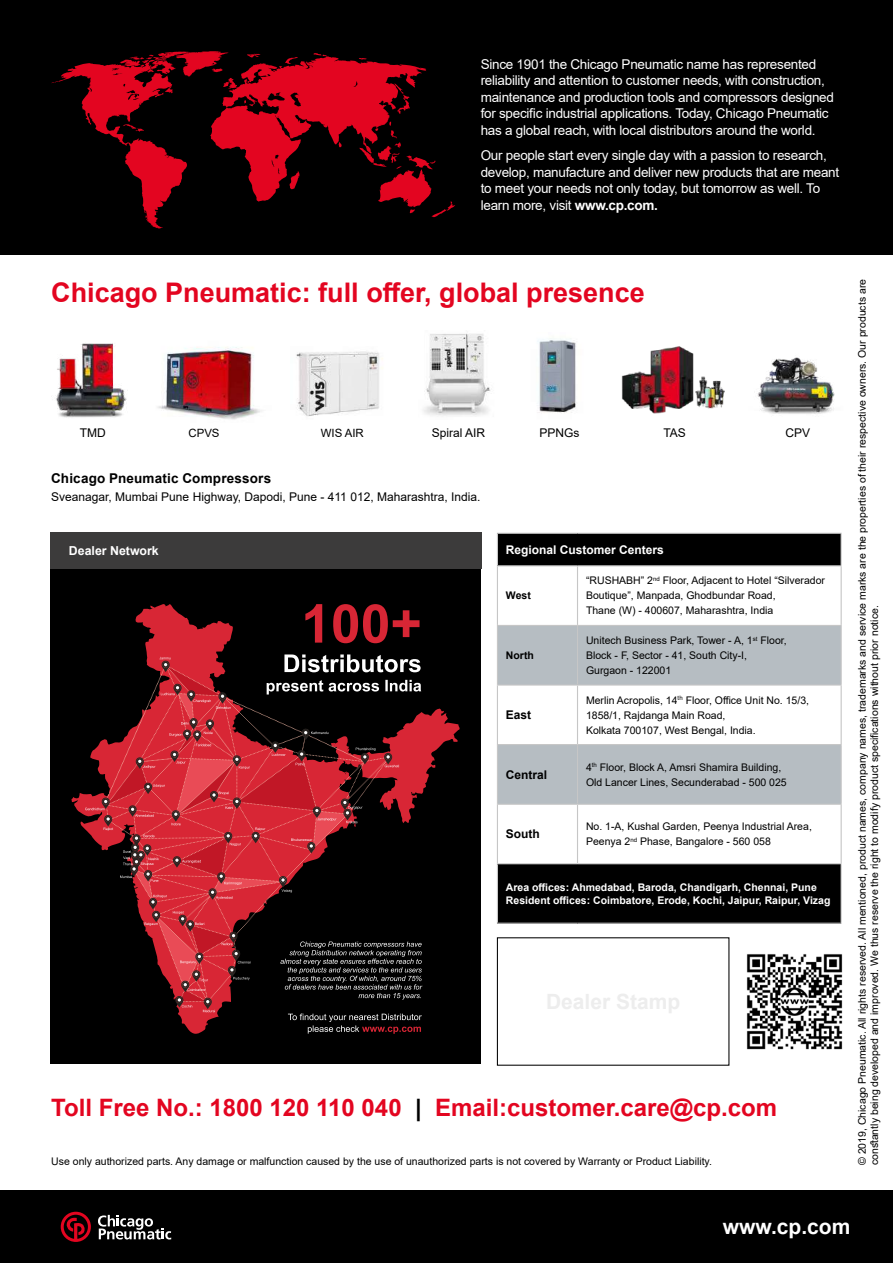
<style>
.page{position:relative;width:893px;height:1263px;background:#fff}
.page>*{position:absolute;margin:0;border:0;box-sizing:border-box;transform-origin:0 0}
.t1{font:700 27px "Arial";color:#e30520}
.t2{font:700 24px "Arial";color:#e30520}
.t3{font:700 21px "Arial";color:#fff}
.t4{font:13.5px/16.5px "Arial";letter-spacing:-.02em;color:#fff}
.t5{font:700 13.5px "Arial";letter-spacing:.015em;color:#000}
.t6{font:700 12.3px "Arial";color:#fff}
.t7{font:12px "Arial";color:#000}
.t8{font:700 12px "Arial";color:#fff}
.t9{font:700 12px "Arial";color:#000}
.t10{font:11.4px "Arial";color:#000}
.t11{font:10.5px/15px "Arial";color:#000}
.t12{font:700 10.5px/13.5px "Arial";color:#fff}
.t13{font:700 10.5px "Arial";color:#000}
.s1{font-weight:700}
.s2{color:#000}
</style>
<div class="page">
<div style="left:0;top:1191px;width:893px;height:72px;background:#000"></div>
<div style="left:0;top:0;width:893px;height:254px;background:#000"></div>
<svg style="left:51px;top:51px;width:404px;height:178px"></svg>
<svg style="left:98px;top:1215px;width:73px;height:24px"></svg>
<svg style="left:61px;top:1212px;width:30px;height:30px"></svg>
<img style="left:157px;top:347px;width:105px;height:73px">
<img style="left:423px;top:333px;width:68px;height:83px">
<img style="left:537px;top:340px;width:39px;height:73px">
<img style="left:621px;top:346px;width:104px;height:68px">
<img style="left:56px;top:343px;width:72px;height:75px">
<img style="left:757px;top:357px;width:78px;height:57px">
<img style="left:296px;top:351px;width:87px;height:65px">
<div style="left:50px;top:533px;width:431px;height:531px;background:#000"></div>
<svg style="left:71px;top:604px;width:389px;height:383px"></svg>
<svg style="left:85px;top:654px;width:337px;height:380px"></svg>
<div style="left:50px;top:533px;width:431px;height:36px;background:#3c3b3b"></div>
<div style="left:497px;top:533px;width:344px;height:33px;background:#000"></div>
<svg style="left:498px;top:566px;width:343px;height:297px"></svg>
<svg style="left:498px;top:626px;width:343px;height:178px;fill:#b6bdc2"></svg>
<div style="left:497px;top:864px;width:344px;height:59px;background:#000"></div>
<hr style="left:497px;top:565px;width:80px;height:1px;background:#c6c6c6">
<hr style="left:577px;top:565px;width:265px;height:1px;background:#c6c6c6">
<hr style="left:577px;top:566px;width:1px;height:59px;background:#c6c6c6">
<hr style="left:497px;top:625px;width:80px;height:1px;background:#c6c6c6">
<hr style="left:577px;top:625px;width:265px;height:1px;background:#c6c6c6">
<hr style="left:577px;top:626px;width:1px;height:58px;background:#c6c6c6">
<hr style="left:577px;top:684px;width:265px;height:2px;background:#c6c6c6">
<hr style="left:577px;top:686px;width:1px;height:58px;background:#c6c6c6">
<hr style="left:577px;top:744px;width:265px;height:1px;background:#c6c6c6">
<hr style="left:577px;top:745px;width:1px;height:59px;background:#c6c6c6">
<hr style="left:577px;top:804px;width:265px;height:1px;background:#c6c6c6">
<hr style="left:577px;top:805px;width:1px;height:58px;background:#c6c6c6">
<hr style="left:577px;top:863px;width:265px;height:1px;background:#c6c6c6">
<hr style="left:497px;top:684px;width:80px;height:2px;background:#c6c6c6">
<hr style="left:497px;top:744px;width:80px;height:1px;background:#c6c6c6">
<hr style="left:497px;top:804px;width:80px;height:1px;background:#c6c6c6">
<hr style="left:497px;top:863px;width:80px;height:1px;background:#c6c6c6">
<hr style="left:497px;top:533px;width:80px;height:1px;background:#c6c6c6">
<hr style="left:497px;top:534px;width:1px;height:31px;background:#c6c6c6">
<hr style="left:577px;top:533px;width:265px;height:1px;background:#c6c6c6">
<hr style="left:841px;top:534px;width:1px;height:31px;background:#c6c6c6">
<hr style="left:497px;top:566px;width:1px;height:59px;background:#c6c6c6">
<hr style="left:841px;top:566px;width:1px;height:59px;background:#c6c6c6">
<hr style="left:497px;top:626px;width:1px;height:58px;background:#c6c6c6">
<hr style="left:841px;top:626px;width:1px;height:58px;background:#c6c6c6">
<hr style="left:497px;top:686px;width:1px;height:58px;background:#c6c6c6">
<hr style="left:841px;top:686px;width:1px;height:58px;background:#c6c6c6">
<hr style="left:497px;top:745px;width:1px;height:59px;background:#c6c6c6">
<hr style="left:841px;top:745px;width:1px;height:59px;background:#c6c6c6">
<hr style="left:497px;top:805px;width:1px;height:58px;background:#c6c6c6">
<hr style="left:841px;top:805px;width:1px;height:58px;background:#c6c6c6">
<hr style="left:497px;top:864px;width:1px;height:59px;background:#c6c6c6">
<hr style="left:841px;top:864px;width:1px;height:59px;background:#c6c6c6">
<hr style="left:497px;top:923px;width:80px;height:1px;background:#c6c6c6">
<hr style="left:577px;top:923px;width:265px;height:1px;background:#c6c6c6">
<img style="left:746px;top:954px;width:97px;height:96px">
<p class="t4" style="left:481px;top:55px;width:355px">Since 1901 the Chicago Pneumatic name has represented reliability and attention to customer needs, with construction, maintenance and production tools and compressors designed for specific industrial applications. Today, Chicago Pneumatic has a global reach, with local distributors around the world.</p>
<p class="t4" style="left:481px;top:147px;width:360px">Our people start every single day with a passion to research, develop, manufacture and deliver new products that are meant to meet your needs not only today, but tomorrow as well. To learn more, visit <span class="s1">www.cp.com.</span></p>
<h1 class="t1" style="left:51px;top:274px;width:595px">Chicago Pneumatic: full offer, global presence</h1>
<p class="t7" style="left:80px;top:424px;width:27px">TMD</p>
<p class="t10" style="left:189px;top:425px;width:33px">CPVS</p>
<p class="t10" style="left:321px;top:425px;width:45px">WIS AIR</p>
<p class="t7" style="left:432px;top:424px;width:55px">Spiral AIR</p>
<p class="t7" style="left:539px;top:424px;width:42px">PPNGs</p>
<p class="t7" style="left:663px;top:424px;width:24px">TAS</p>
<p class="t7" style="left:785px;top:424px;width:26px">CPV</p>
<p class="t5" style="left:51px;top:469px;width:221px">Chicago Pneumatic Compressors</p>
<p class="t7" style="left:51px;top:489px;width:431px">Sveanagar, Mumbai Pune Highway, Dapodi, Pune - 411 012, Maharashtra, India.</p>
<p class="t6" style="left:69px;top:541px;width:91px">Dealer Network</p>
<p class="t8" style="left:506px;top:541px;width:160px">Regional Customer Centers</p>
<p class="t13" style="left:506px;top:588px;width:26px">West</p>
<p class="t11" style="left:586px;top:573px;width:241px">“RUSHABH” 2<sup>nd</sup> Floor, Adjacent to Hotel “Silverador<br>Boutique”, Manpada, Ghodbundar Road,<br>Thane (W) - 400607, Maharashtra, India</p>
<p class="t13" style="left:506px;top:648px;width:29px">North</p>
<p class="t9" style="left:506px;top:706px;width:27px">East</p>
<p class="t11" style="left:586px;top:633px;width:202px">Unitech Business Park, Tower - A, 1<sup>st</sup> Floor,<br>Block - F, Sector - 41, South City-I,<br>Gurgaon - 122001</p>
<p class="t11" style="left:586px;top:692px;width:225px">Merlin Acropolis, 14<sup>th</sup> Floor, Office Unit No. 15/3,<br>1858/1, Rajdanga Main Road,<br>Kolkata 700107, West Bengal, India.</p>
<p class="t9" style="left:506px;top:766px;width:43px">Central</p>
<p class="t11" style="left:586px;top:759px;width:202px">4<sup>th</sup> Floor, Block A, Amsri Shamira Building,<br>Old Lancer Lines, Secunderabad - 500 025</p>
<p class="t9" style="left:506px;top:826px;width:35px">South</p>
<p class="t11" style="left:586px;top:819px;width:227px">No. 1-A, Kushal Garden, Peenya Industrial Area,<br>Peenya 2<sup>nd</sup> Phase, Bangalore - 560 058</p>
<p class="t12" style="left:506px;top:880px;width:326px">Area offices: Ahmedabad, Baroda, Chandigarh, Chennai, Pune<br>Resident offices: Coimbatore, Erode, Kochi, Jaipur, Raipur, Vizag</p>
<h2 class="t2" style="left:51px;top:1090px;width:728px">Toll Free No.: 1800 120 110 040 <span class="s2">|</span> Email:customer.care@cp.com</h2>
<p class="t11" style="left:51px;top:1154px;width:662px">Use only authorized parts. Any damage or malfunction caused by the use of unauthorized parts is not covered by Warranty or Product Liability.</p>
<p class="t11" style="left:856px;top:1165px;width:888px;line-height:12.6px;rotate:-90deg">© 2019, Chicago Pneumatic. All rights reserved. All mentioned, product names, company names, trademarks and service marks are the properties of their respective owners. Our products are constantly being developed and improved. We thus reserve the right to modify product specifications without prior notice.</p>
<h3 class="t3" style="left:723px;top:1212px;width:129px">www.cp.com</h3>
</div>
